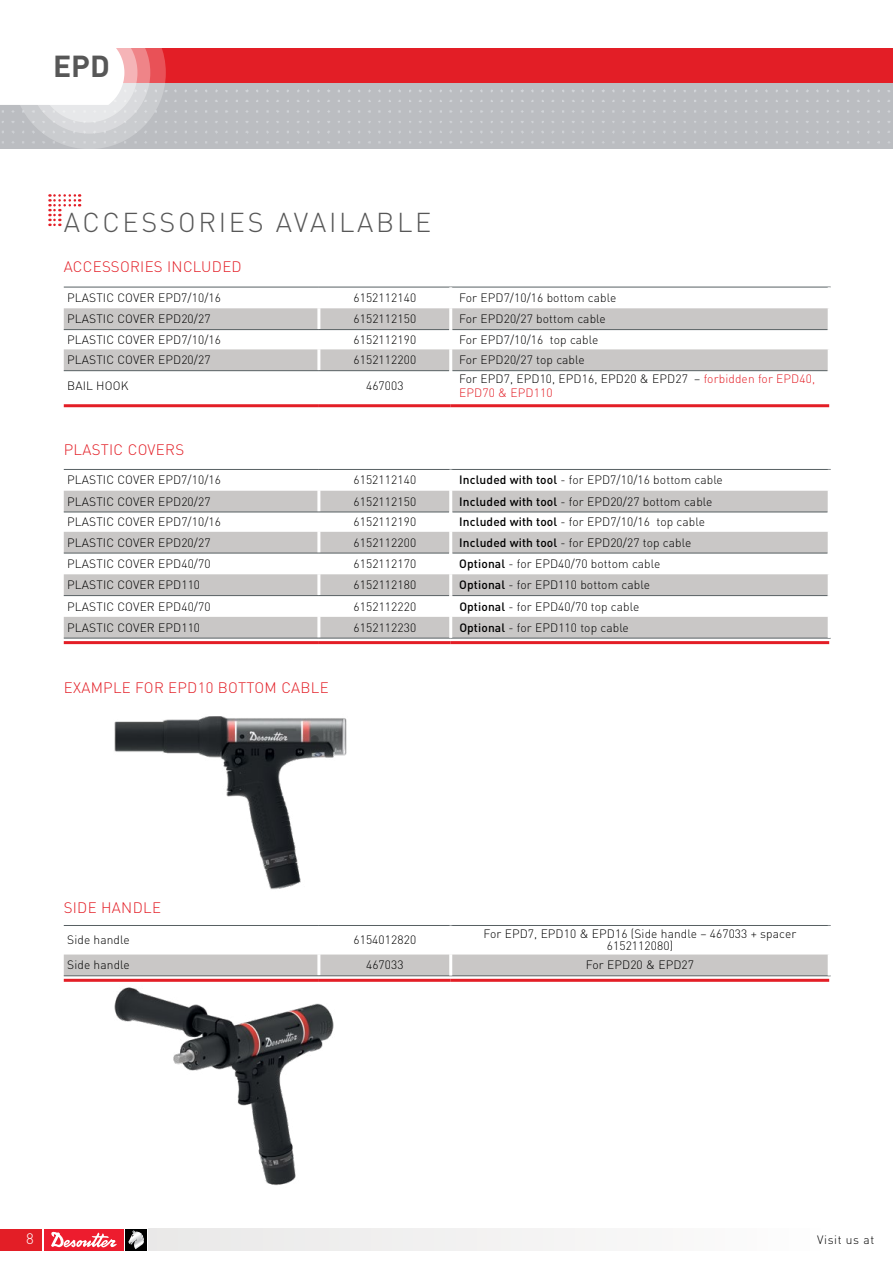
<style>
.page{position:relative;width:893px;height:1263px;background:#fff}
.page>*{position:absolute;margin:0;border:0;box-sizing:border-box;transform-origin:0 0}
.t1{font:700 30px "DIN";color:#575757}
.t2{font:300 27px "DIN";letter-spacing:.1em;color:#575757}
.t3{font:300 15px "DIN";letter-spacing:.02em;color:#e31e26}
.t4{font:300 15px "DIN";color:#fff}
.t5{font:300 12px/13.5px "DIN";letter-spacing:.01em;color:#000}
.t6{font:300 12px "DIN";letter-spacing:.05em;color:#000}
.s1{color:#e31e26}
.s2{font-family:"DIN Pro";font-weight:500}
</style>
<div class="page">
<div style="left:166px;top:83px;width:727px;height:66px;background:#bbbdc1"></div>
<div style="left:0;top:49px;width:893px;height:34px;background:#e31e26"></div>
<div style="left:0;top:1229px;width:43px;height:21px;background:#e31e26"></div>
<svg style="left:125px;top:1229px;width:1px;height:21px"></svg>
<div style="left:126px;top:1229px;width:21px;height:21px;background:#000"></div>
<div style="left:44px;top:1229px;width:80px;height:21px;background:#ed1c2e"></div>
<svg style="left:51px;top:1231px;width:66px;height:16px"></svg>
<svg style="left:128px;top:1230px;width:16px;height:19px"></svg>
<div style="left:148px;top:1229px;width:675px;height:21px;background:#f3f2f1"></div>
<svg style="left:0;top:48px;width:166px;height:101px"></svg>
<img style="left:114px;top:987px;width:220px;height:199px">
<img style="left:114px;top:716px;width:233px;height:174px">
<svg style="left:49px;top:194px;width:31px;height:32px"></svg>
<svg style="left:64px;top:308px;width:764px;height:62px;fill:#c9c7c6"></svg>
<hr style="left:64px;top:404px;width:255px;height:3px;background:#e31e26">
<hr style="left:319px;top:404px;width:132px;height:3px;background:#e31e26">
<hr style="left:451px;top:404px;width:378px;height:3px;background:#e31e26">
<hr style="left:317px;top:308px;width:3px;height:21px;background:#fff">
<hr style="left:317px;top:330px;width:3px;height:19px;background:#fff">
<hr style="left:317px;top:349px;width:3px;height:21px;background:#fff">
<hr style="left:64px;top:287px;width:255px;height:1px;background:#586063">
<hr style="left:319px;top:287px;width:132px;height:1px;background:#586063">
<hr style="left:451px;top:287px;width:380px;height:1px;background:#586063">
<hr style="left:64px;top:329px;width:255px;height:1px;background:#586063">
<hr style="left:319px;top:329px;width:130px;height:1px;background:#586063">
<hr style="left:452px;top:329px;width:376px;height:1px;background:#586063">
<hr style="left:64px;top:370px;width:255px;height:1px;background:#586063">
<hr style="left:319px;top:370px;width:130px;height:1px;background:#586063">
<hr style="left:452px;top:370px;width:376px;height:1px;background:#586063">
<hr style="left:449px;top:287px;width:3px;height:21px;background:#fff">
<hr style="left:828px;top:287px;width:3px;height:21px;background:#fff">
<hr style="left:449px;top:308px;width:3px;height:22px;background:#fff">
<hr style="left:449px;top:330px;width:3px;height:19px;background:#fff">
<hr style="left:449px;top:349px;width:3px;height:22px;background:#fff">
<svg style="left:64px;top:491px;width:764px;height:147px;fill:#c9c7c6"></svg>
<hr style="left:64px;top:641px;width:255px;height:3px;background:#e31e26">
<hr style="left:319px;top:641px;width:132px;height:3px;background:#e31e26">
<hr style="left:451px;top:641px;width:378px;height:3px;background:#e31e26">
<hr style="left:317px;top:491px;width:3px;height:21px;background:#fff">
<hr style="left:317px;top:512px;width:3px;height:20px;background:#fff">
<hr style="left:317px;top:532px;width:3px;height:21px;background:#fff">
<hr style="left:317px;top:553px;width:3px;height:21px;background:#fff">
<hr style="left:317px;top:574px;width:3px;height:21px;background:#fff">
<hr style="left:317px;top:596px;width:3px;height:21px;background:#fff">
<hr style="left:317px;top:617px;width:3px;height:21px;background:#fff">
<hr style="left:64px;top:469px;width:255px;height:1px;background:#586063">
<hr style="left:319px;top:469px;width:132px;height:1px;background:#586063">
<hr style="left:451px;top:469px;width:380px;height:1px;background:#586063">
<hr style="left:64px;top:512px;width:255px;height:1px;background:#586063">
<hr style="left:319px;top:512px;width:130px;height:1px;background:#586063">
<hr style="left:452px;top:512px;width:376px;height:1px;background:#586063">
<hr style="left:64px;top:553px;width:255px;height:1px;background:#586063">
<hr style="left:319px;top:553px;width:130px;height:1px;background:#586063">
<hr style="left:452px;top:553px;width:376px;height:1px;background:#586063">
<hr style="left:64px;top:595px;width:255px;height:1px;background:#586063">
<hr style="left:319px;top:595px;width:130px;height:1px;background:#586063">
<hr style="left:452px;top:595px;width:376px;height:1px;background:#586063">
<hr style="left:64px;top:638px;width:255px;height:1px;background:#586063">
<hr style="left:319px;top:638px;width:132px;height:1px;background:#586063">
<hr style="left:451px;top:638px;width:380px;height:1px;background:#586063">
<hr style="left:449px;top:491px;width:3px;height:21px;background:#fff">
<hr style="left:449px;top:512px;width:3px;height:20px;background:#fff">
<hr style="left:449px;top:532px;width:3px;height:21px;background:#fff">
<hr style="left:449px;top:553px;width:3px;height:21px;background:#fff">
<hr style="left:449px;top:574px;width:3px;height:22px;background:#fff">
<hr style="left:449px;top:596px;width:3px;height:21px;background:#fff">
<hr style="left:449px;top:617px;width:3px;height:21px;background:#fff">
<svg style="left:64px;top:954px;width:765px;height:25px"></svg>
<hr style="left:64px;top:979px;width:255px;height:3px;background:#e31e26">
<hr style="left:319px;top:979px;width:132px;height:3px;background:#e31e26">
<hr style="left:451px;top:979px;width:378px;height:3px;background:#e31e26">
<hr style="left:317px;top:954px;width:3px;height:21px;background:#fff">
<hr style="left:64px;top:925px;width:255px;height:1px;background:#586063">
<hr style="left:319px;top:925px;width:132px;height:1px;background:#586063">
<hr style="left:451px;top:925px;width:380px;height:1px;background:#586063">
<hr style="left:64px;top:975px;width:255px;height:1px;background:#586063">
<hr style="left:319px;top:975px;width:132px;height:1px;background:#586063">
<hr style="left:451px;top:975px;width:380px;height:1px;background:#586063">
<hr style="left:449px;top:954px;width:3px;height:21px;background:#fff">
<hr style="left:828px;top:954px;width:3px;height:21px;background:#fff">
<h1 class="t1" style="left:53px;top:46px;width:58px">EPD</h1>
<h2 class="t2" style="left:64px;top:205px;width:369px">ACCESSORIES AVAILABLE</h2>
<p class="t3" style="left:64px;top:258px;width:179px">ACCESSORIES INCLUDED</p>
<p class="t5" style="left:67px;top:291px;width:155px">PLASTIC COVER EPD7/10/16</p>
<p class="t5" style="left:353px;top:291px;width:64px">6152112140</p>
<p class="t5" style="left:459px;top:291px;width:159px">For EPD7/10/16 bottom cable</p>
<p class="t5" style="left:67px;top:312px;width:145px">PLASTIC COVER EPD20/27</p>
<p class="t5" style="left:353px;top:312px;width:64px">6152112150</p>
<p class="t5" style="left:459px;top:312px;width:148px">For EPD20/27 bottom cable</p>
<p class="t5" style="left:67px;top:333px;width:155px">PLASTIC COVER EPD7/10/16</p>
<p class="t5" style="left:353px;top:333px;width:64px">6152112190</p>
<p class="t5" style="left:459px;top:333px;width:141px">For EPD7/10/16 top cable</p>
<p class="t5" style="left:67px;top:353px;width:145px">PLASTIC COVER EPD20/27</p>
<p class="t5" style="left:353px;top:353px;width:64px">6152112200</p>
<p class="t5" style="left:459px;top:353px;width:127px">For EPD20/27 top cable</p>
<p class="t5" style="left:67px;top:379px;width:63px">BAIL HOOK</p>
<p class="t5" style="left:366px;top:379px;width:39px">467003</p>
<p class="t5" style="left:459px;top:372px;width:357px">For EPD7, EPD10, EPD16, EPD20 &amp; EPD27 – <span class="s1">forbidden for EPD40,<br>EPD70 &amp; EPD110</span></p>
<p class="t3" style="left:64px;top:440px;width:122px">PLASTIC COVERS</p>
<p class="t5" style="left:67px;top:473px;width:155px">PLASTIC COVER EPD7/10/16</p>
<p class="t5" style="left:353px;top:473px;width:64px">6152112140</p>
<p class="t5" style="left:459px;top:473px;width:265px"><span class="s2">Included with tool</span> - for EPD7/10/16 bottom cable</p>
<p class="t5" style="left:67px;top:494px;width:145px">PLASTIC COVER EPD20/27</p>
<p class="t5" style="left:353px;top:494px;width:64px">6152112150</p>
<p class="t5" style="left:459px;top:494px;width:255px"><span class="s2">Included with tool</span> - for EPD20/27 bottom cable</p>
<p class="t5" style="left:67px;top:515px;width:155px">PLASTIC COVER EPD7/10/16</p>
<p class="t5" style="left:353px;top:515px;width:64px">6152112190</p>
<p class="t5" style="left:459px;top:515px;width:247px"><span class="s2">Included with tool</span> - for EPD7/10/16 top cable</p>
<p class="t5" style="left:67px;top:535px;width:145px">PLASTIC COVER EPD20/27</p>
<p class="t5" style="left:353px;top:535px;width:64px">6152112200</p>
<p class="t5" style="left:459px;top:535px;width:234px"><span class="s2">Included with tool</span> - for EPD20/27 top cable</p>
<p class="t5" style="left:67px;top:557px;width:145px">PLASTIC COVER EPD40/70</p>
<p class="t5" style="left:353px;top:557px;width:64px">6152112170</p>
<p class="t5" style="left:459px;top:557px;width:203px"><span class="s2">Optional</span> - for EPD40/70 bottom cable</p>
<p class="t5" style="left:67px;top:578px;width:134px">PLASTIC COVER EPD110</p>
<p class="t5" style="left:353px;top:578px;width:64px">6152112180</p>
<p class="t5" style="left:459px;top:578px;width:192px"><span class="s2">Optional</span> - for EPD110 bottom cable</p>
<p class="t5" style="left:67px;top:599px;width:145px">PLASTIC COVER EPD40/70</p>
<p class="t5" style="left:354px;top:599px;width:64px">6152112220</p>
<p class="t5" style="left:459px;top:599px;width:181px"><span class="s2">Optional</span> - for EPD40/70 top cable</p>
<p class="t5" style="left:67px;top:621px;width:134px">PLASTIC COVER EPD110</p>
<p class="t5" style="left:354px;top:621px;width:64px">6152112230</p>
<p class="t5" style="left:459px;top:621px;width:171px"><span class="s2">Optional</span> - for EPD110 top cable</p>
<p class="t3" style="left:64px;top:678px;width:266px">EXAMPLE FOR EPD10 BOTTOM CABLE</p>
<p class="t3" style="left:64px;top:898px;width:99px">SIDE HANDLE</p>
<p class="t5" style="left:67px;top:933px;width:64px">Side handle</p>
<p class="t5" style="left:353px;top:933px;width:64px">6154012820</p>
<p class="t5" style="left:483px;top:928px;width:314px;line-height:12px;text-align:center">For EPD7, EPD10 &amp; EPD16 (Side handle – 467033 + spacer<br>6152112080)</p>
<p class="t5" style="left:67px;top:958px;width:64px">Side handle</p>
<p class="t5" style="left:366px;top:958px;width:39px">467033</p>
<p class="t5" style="left:586px;top:958px;width:110px">For EPD20 &amp; EPD27</p>
<p class="t4" style="left:26px;top:1229px;width:9px">8</p>
<p class="t6" style="left:817px;top:1232px;width:59px">Visit us at</p>
</div>
